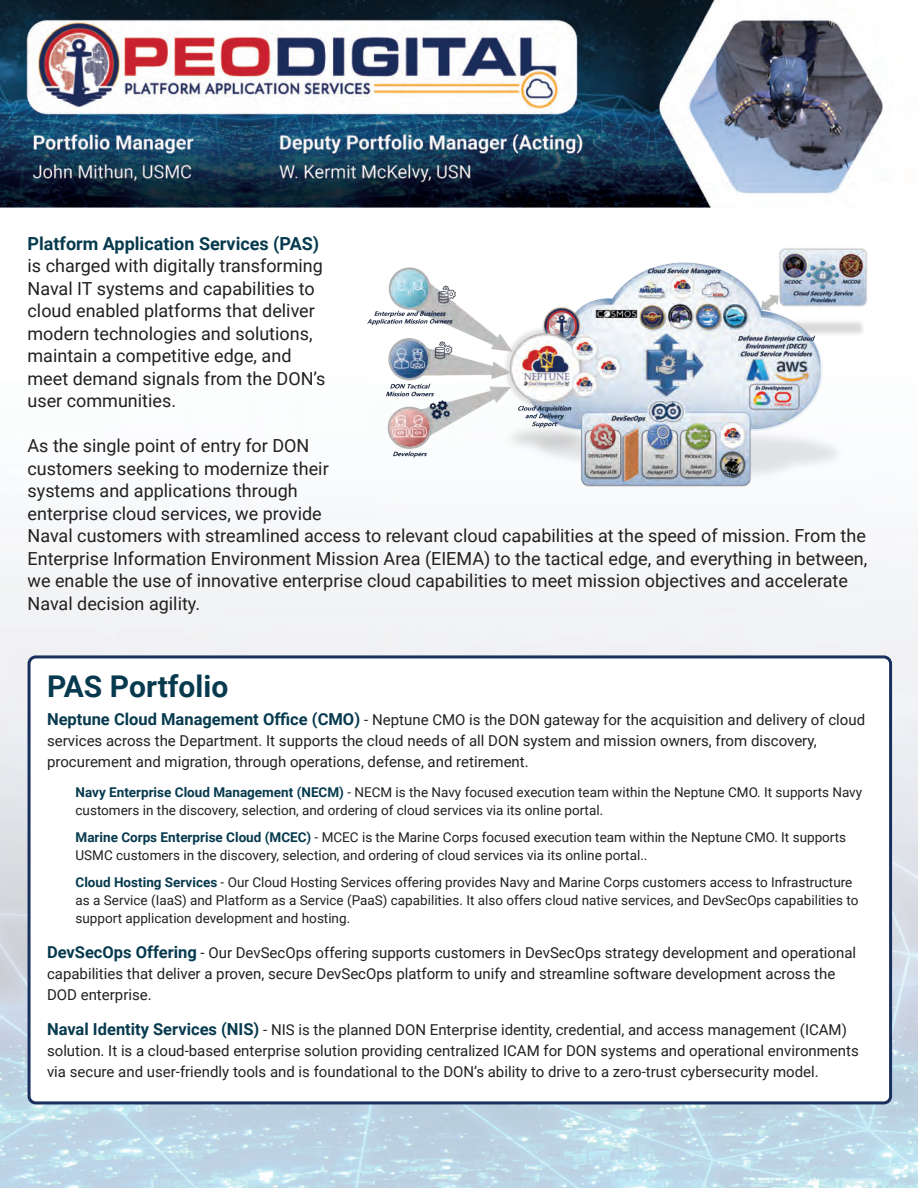
<style>
.page{position:relative;width:918px;height:1188px;background:#fff}
.page>*{position:absolute;margin:0;border:0;box-sizing:border-box;transform-origin:0 0}
.t1{font:700 30px "Roboto";color:#073a4e}
.t2{font:18px/22.5px "Roboto";color:#231f20}
.t3{font:700 18px "Roboto";color:#073a4e}
.t4{font:15px/21px "Roboto";color:#231f20}
.t5{font:13.5px/18px "Roboto";color:#231f20}
.s1{font-weight:700;font-size:16.5px;color:#073a4e}
.s2{font-weight:700;color:#073a4e}
</style>
<div class="page">
<img style="left:0;top:551px;width:918px;height:637px">
<img style="left:0;top:0;width:883px;height:208px">
<div style="left:29px;top:657px;width:862px;height:446px;background:#fff;border-radius:7px"></div>
<div style="left:28px;top:655px;width:864px;height:449px;border:3px solid #18305b;border-radius:7px"></div>
<img style="left:367px;top:248px;width:500px;height:239px">
<p class="t3" style="left:28px;top:231px;width:293px">Platform Application Services (PAS)</p>
<p class="t2" style="left:28px;top:254px;width:299px">is charged with digitally transforming Naval IT systems and capabilities to cloud enabled platforms that deliver modern technologies and solutions, maintain a competitive edge, and meet demand signals from the DON’s user communities.</p>
<p class="t2" style="left:28px;top:434px;width:841px">As the single point of entry for DON<br>customers seeking to modernize their<br>systems and applications through<br>enterprise cloud services, we provide<br>Naval customers with streamlined access to relevant cloud capabilities at the speed of mission. From the Enterprise Information Environment Mission Area (EIEMA) to the tactical edge, and everything in between, we enable the use of innovative enterprise cloud capabilities to meet mission objectives and accelerate Naval decision agility.</p>
<h1 class="t1" style="left:47px;top:665px;width:183px">PAS Portfolio</h1>
<p class="t4" style="left:47px;top:708px;width:820px"><span class="s1">Neptune Cloud Management Office (CMO)</span> - Neptune CMO is the DON gateway for the acquisition and delivery of cloud services across the Department. It supports the cloud needs of all DON system and mission owners, from discovery, procurement and migration, through operations, defense, and retirement.</p>
<p class="t5" style="left:76px;top:783px;width:788px"><span class="s2">Navy Enterprise Cloud Management (NECM)</span> - NECM is the Navy focused execution team within the Neptune CMO. It supports Navy customers in the discovery, selection, and ordering of cloud services via its online portal.</p>
<p class="t5" style="left:76px;top:828px;width:772px"><span class="s2">Marine Corps Enterprise Cloud (MCEC)</span> - MCEC is the Marine Corps focused execution team within the Neptune CMO. It supports<br>USMC customers in the discovery, selection, and ordering of cloud services via its online portal..</p>
<p class="t5" style="left:76px;top:873px;width:784px"><span class="s2">Cloud Hosting Services</span> - Our Cloud Hosting Services offering provides Navy and Marine Corps customers access to Infrastructure as a Service (IaaS) and Platform as a Service (PaaS) capabilities. It also offers cloud native services, and DevSecOps capabilities to support application development and hosting.</p>
<p class="t4" style="left:47px;top:942px;width:811px"><span class="s1">DevSecOps Offering</span> - Our DevSecOps offering supports customers in DevSecOps strategy development and operational capabilities that deliver a proven, secure DevSecOps platform to unify and streamline software development across the<br>DOD enterprise.</p>
<p class="t4" style="left:47px;top:1018px;width:813px"><span class="s1">Naval Identity Services (NIS)</span> - NIS is the planned DON Enterprise identity, credential, and access management (ICAM) solution. It is a cloud-based enterprise solution providing centralized ICAM for DON systems and operational environments via secure and user-friendly tools and is foundational to the DON’s ability to drive to a zero-trust cybersecurity model.</p>
</div>
